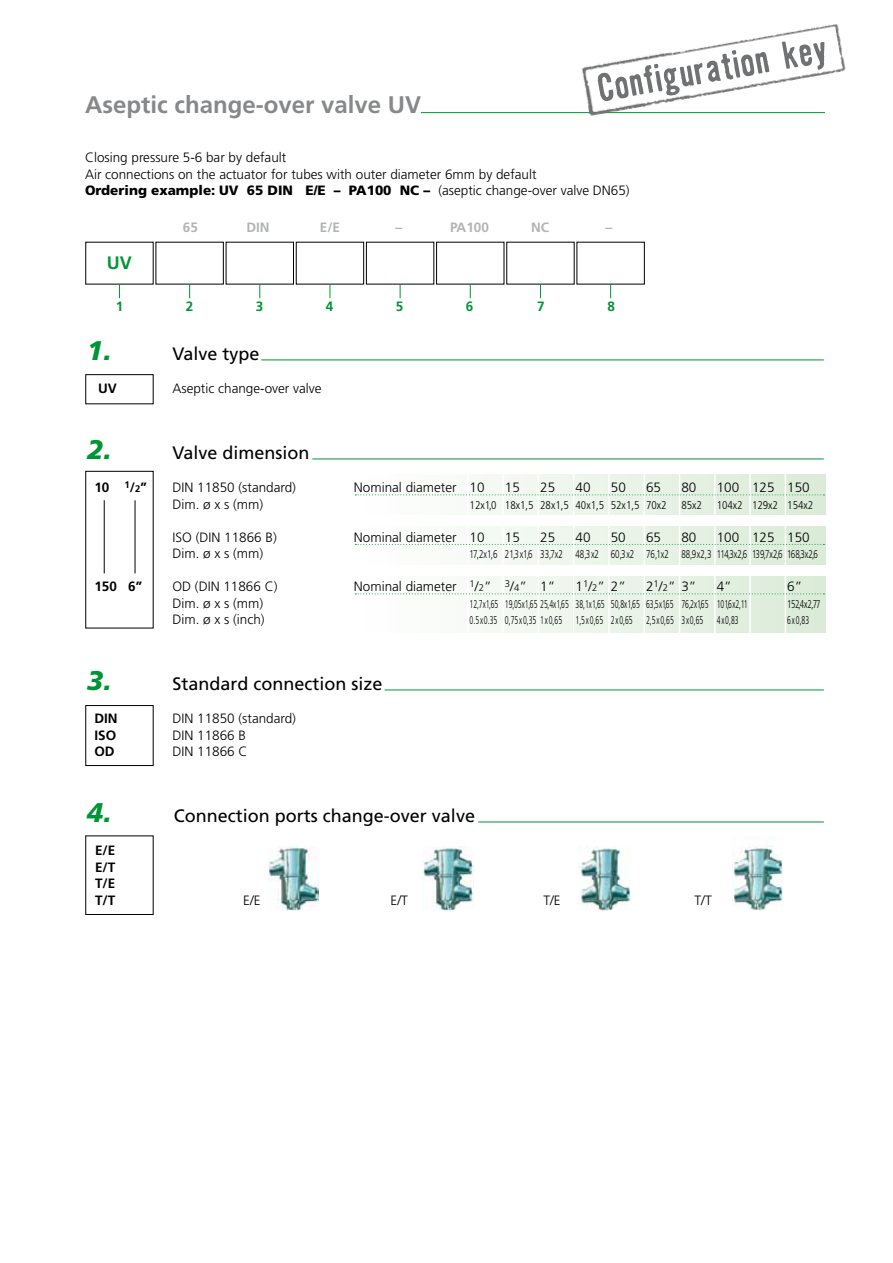
<style>
.page{position:relative;width:893px;height:1263px;background:#fff}
.page>*{position:absolute;margin:0;border:0;box-sizing:border-box;transform-origin:0 0}
.t1{font:45.45px "Dirty Seven Two";color:#707172}
.t2{font:700 24px "Frutiger";color:#87888a}
.t3{font:18px "Frutiger";color:#000}
.t4{font:700 18px "Frutiger";color:#009534}
.t5{font:300 13.5px/16.5px "Frutiger";color:#000}
.t6{font:700 13.5px/16.5px "Frutiger";color:#000;text-align:justify}
.t7{font:700 13.5px "Frutiger";color:#b1b3b4}
.t8{font:700 13.5px "Frutiger";color:#009534}
.t9{font:300 condensed 11.25px "Frutiger";color:#000;scale:.71 1}
.t10{font:300 11.25px "Frutiger";color:#000;scale:.71 1}
.t11{font:300 condensed 11.25px "Frutiger";letter-spacing:.1em;color:#000;scale:.71 1}
.t12{font:300 condensed 11.25px "Frutiger";color:#000}
.t13{font:300 condensed 11.25px "Frutiger";color:#000;scale:.8 1}
.s1{font-weight:900}
.s2{font-weight:900;font-style:italic;font-size:27px;color:#009534}
.s3{font-size:9.6px}
</style>
<div class="page">
<hr style="left:421px;top:112px;width:404px;height:1px;background:#009534">
<div style="left:85px;top:374px;width:68px;height:30px;border:1px solid #000"></div>
<div style="left:351px;top:475px;width:474px;height:158px;background:linear-gradient(to right,#fff,#dbebd8)"></div>
<hr style="left:467px;top:471px;width:1px;height:167px;background:#fff">
<hr style="left:502px;top:470px;width:2px;height:166px;background:#fff">
<hr style="left:538px;top:472px;width:1px;height:165px;background:#fff">
<hr style="left:573px;top:472px;width:1px;height:162px;background:#fff">
<hr style="left:608px;top:471px;width:2px;height:165px;background:#fff">
<hr style="left:643px;top:471px;width:2px;height:166px;background:#fff">
<hr style="left:679px;top:471px;width:1px;height:165px;background:#fff">
<hr style="left:714px;top:471px;width:2px;height:165px;background:#fff">
<hr style="left:749px;top:471px;width:2px;height:167px;background:#fff">
<hr style="left:785px;top:470px;width:1px;height:168px;background:#fff">
<div style="left:337px;top:515px;width:490px;height:11px;background:#fff"></div>
<div style="left:337px;top:565px;width:490px;height:10px;background:#fff"></div>
<hr style="left:104px;top:500px;width:1px;height:73px;background:#000">
<hr style="left:135px;top:500px;width:1px;height:73px;background:#000">
<div style="left:85px;top:705px;width:68px;height:61px;border:1px solid #000"></div>
<svg style="left:119px;top:284px;width:1px;height:14px"></svg>
<svg style="left:189px;top:284px;width:1px;height:14px"></svg>
<svg style="left:259px;top:284px;width:1px;height:14px"></svg>
<svg style="left:330px;top:284px;width:1px;height:14px"></svg>
<svg style="left:400px;top:284px;width:1px;height:14px"></svg>
<svg style="left:470px;top:284px;width:1px;height:14px"></svg>
<svg style="left:540px;top:284px;width:1px;height:14px"></svg>
<svg style="left:610px;top:284px;width:1px;height:14px"></svg>
<hr style="left:261px;top:360px;width:563px;height:1px;background:#009534">
<hr style="left:312px;top:459px;width:512px;height:1px;background:#009534">
<svg style="left:355px;top:494px;width:469px;height:1px"></svg>
<svg style="left:355px;top:544px;width:469px;height:1px"></svg>
<svg style="left:355px;top:593px;width:469px;height:1px"></svg>
<hr style="left:385px;top:690px;width:439px;height:1px;background:#009534">
<hr style="left:478px;top:822px;width:346px;height:1px;background:#009534">
<img style="left:269px;top:847px;width:49px;height:63px">
<img style="left:423px;top:846px;width:51px;height:64px">
<img style="left:578px;top:847px;width:53px;height:63px">
<img style="left:733px;top:836px;width:49px;height:74px">
<img style="left:581px;top:24px;width:265px;height:92px">
<h1 class="t1" style="left:593px;top:66px;width:235px;rotate:-10deg">Configuration key</h1>
<h2 class="t2" style="left:85px;top:90px;width:338px">Aseptic change-over valve UV</h2>
<p class="t5" style="left:85px;top:150px;width:546px">Closing pressure 5-6 bar by default<br>Air connections on the actuator for tubes with outer diameter 6mm by default<br><span class="s1">Ordering example: UV 65 DIN E/E – PA100 NC –</span> (aseptic change-over valve DN65)</p>
<h3 class="t4" style="left:107px;top:252px;width:27px">UV</h3>
<p class="t7" style="left:183px;top:220px;width:17px">65</p>
<p class="t7" style="left:246px;top:220px;width:25px">DIN</p>
<p class="t7" style="left:320px;top:220px;width:22px">E/E</p>
<p class="t7" style="left:396px;top:220px;width:8px">–</p>
<p class="t7" style="left:450px;top:220px;width:40px">PA100</p>
<p class="t7" style="left:531px;top:220px;width:19px">NC</p>
<p class="t7" style="left:606px;top:220px;width:8px">–</p>
<p class="t8" style="left:116px;top:298px;width:9px">1</p>
<p class="t8" style="left:186px;top:298px;width:9px">2</p>
<p class="t8" style="left:256px;top:298px;width:9px">3</p>
<p class="t8" style="left:326px;top:298px;width:9px">4</p>
<p class="t8" style="left:396px;top:298px;width:9px">5</p>
<p class="t8" style="left:466px;top:298px;width:9px">6</p>
<p class="t8" style="left:537px;top:298px;width:9px">7</p>
<p class="t8" style="left:607px;top:298px;width:9px">8</p>
<h3 class="t3" style="left:87px;top:343px;width:174px"><span class="s2">1.</span> Valve type</h3>
<p class="t6" style="left:98px;top:380px;width:20px">UV</p>
<p class="t5" style="left:172px;top:381px;width:151px">Aseptic change-over valve</p>
<h3 class="t3" style="left:87px;top:442px;width:224px"><span class="s2">2.</span> Valve dimension</h3>
<p class="t6" style="left:94px;top:479px;width:54px">10 <sup>1</sup>/<span class="s3">2</span>”</p>
<p class="t5" style="left:172px;top:480px;width:125px">DIN 11850 (standard)</p>
<p class="t5" style="left:354px;top:480px;width:132px">Nominal diameter 10</p>
<p class="t5" style="left:505px;top:480px;width:17px">15</p>
<p class="t5" style="left:540px;top:480px;width:17px">25</p>
<p class="t5" style="left:575px;top:480px;width:17px">40</p>
<p class="t5" style="left:611px;top:480px;width:17px">50</p>
<p class="t5" style="left:646px;top:480px;width:17px">65</p>
<p class="t5" style="left:681px;top:480px;width:17px">80</p>
<p class="t5" style="left:717px;top:480px;width:95px">100 125 150</p>
<p class="t5" style="left:172px;top:496px;width:92px">Dim. ø x s (mm)</p>
<p class="t12" style="left:470px;top:499px;width:199px">12x1,0 18x1,5 28x1,5 40x1,5 52x1,5 70x2</p>
<p class="t12" style="left:681px;top:499px;width:22px">85x2</p>
<p class="t12" style="left:717px;top:499px;width:98px">104x2 129x2 154x2</p>
<p class="t5" style="left:172px;top:529px;width:106px">ISO (DIN 11866 B)</p>
<p class="t5" style="left:354px;top:529px;width:132px">Nominal diameter 10</p>
<p class="t5" style="left:505px;top:529px;width:17px">15</p>
<p class="t5" style="left:540px;top:529px;width:17px">25</p>
<p class="t5" style="left:575px;top:529px;width:17px">40</p>
<p class="t5" style="left:611px;top:529px;width:17px">50</p>
<p class="t5" style="left:646px;top:529px;width:17px">65</p>
<p class="t5" style="left:681px;top:529px;width:17px">80</p>
<p class="t5" style="left:717px;top:529px;width:95px">100 125 150</p>
<p class="t5" style="left:172px;top:546px;width:92px">Dim. ø x s (mm)</p>
<p class="t10" style="left:470px;top:548px;width:492px">17,2x1,6 21,3x1,6 33,7x2 48,3x2 60,3x2 76,1x2 88,9x2,3 114,3x2,6 139,7x2,6 168,3x2,6</p>
<p class="t6" style="left:94px;top:578px;width:49px">150 6”</p>
<p class="t5" style="left:172px;top:579px;width:107px">OD (DIN 11866 C)</p>
<p class="t5" style="left:354px;top:579px;width:203px">Nominal diameter <sup>1</sup>/<span class="s3">2</span>” <sup>3</sup>/<span class="s3">4</span>” 1”</p>
<p class="t5" style="left:575px;top:579px;width:52px">1<sup>1</sup>/<span class="s3">2</span>” 2”</p>
<p class="t5" style="left:646px;top:579px;width:52px">2<sup>1</sup>/<span class="s3">2</span>” 3”</p>
<p class="t5" style="left:717px;top:579px;width:17px">4”</p>
<p class="t5" style="left:787px;top:579px;width:17px">6”</p>
<p class="t5" style="left:172px;top:595px;width:92px">Dim. ø x s (mm)</p>
<p class="t9" style="left:470px;top:598px;width:393px">12,7x1,65 19,05x1,65 25,4x1,65 38,1x1,65 50,8x1,65 63,5x1,65 76,2x1,65 101,6x2,11</p>
<p class="t13" style="left:787px;top:598px;width:43px">152,4x2,77</p>
<p class="t5" style="left:172px;top:612px;width:94px">Dim. ø x s (inch)</p>
<p class="t11" style="left:470px;top:614px;width:380px">0.5x0.35 0,75x0,35 1x0,65 1,5x0,65 2x0,65 2,5x0,65 3x0,65 4x0,83</p>
<p class="t9" style="left:787px;top:614px;width:32px">6x0,83</p>
<h3 class="t3" style="left:87px;top:673px;width:297px"><span class="s2">3.</span> Standard connection size</h3>
<p class="t6" style="left:94px;top:710px;width:25px">DIN</p>
<p class="t5" style="left:172px;top:711px;width:125px">DIN 11850 (standard)</p>
<p class="t6" style="left:94px;top:727px;width:23px">ISO</p>
<p class="t5" style="left:172px;top:727px;width:75px">DIN 11866 B</p>
<p class="t6" style="left:94px;top:743px;width:22px">OD</p>
<p class="t5" style="left:172px;top:744px;width:77px">DIN 11866 C</p>
<h3 class="t3" style="left:87px;top:805px;width:390px"><span class="s2">4.</span> Connection ports change-over valve</h3>
<p class="t6" style="left:95px;top:842px;width:22px">E/E E/T T/E T/T</p>
<p class="t5" style="left:243px;top:892px;width:19px">E/E</p>
<p class="t5" style="left:391px;top:892px;width:19px">E/T</p>
<p class="t5" style="left:543px;top:892px;width:19px">T/E</p>
<p class="t5" style="left:694px;top:892px;width:19px">T/T</p>
</div>
